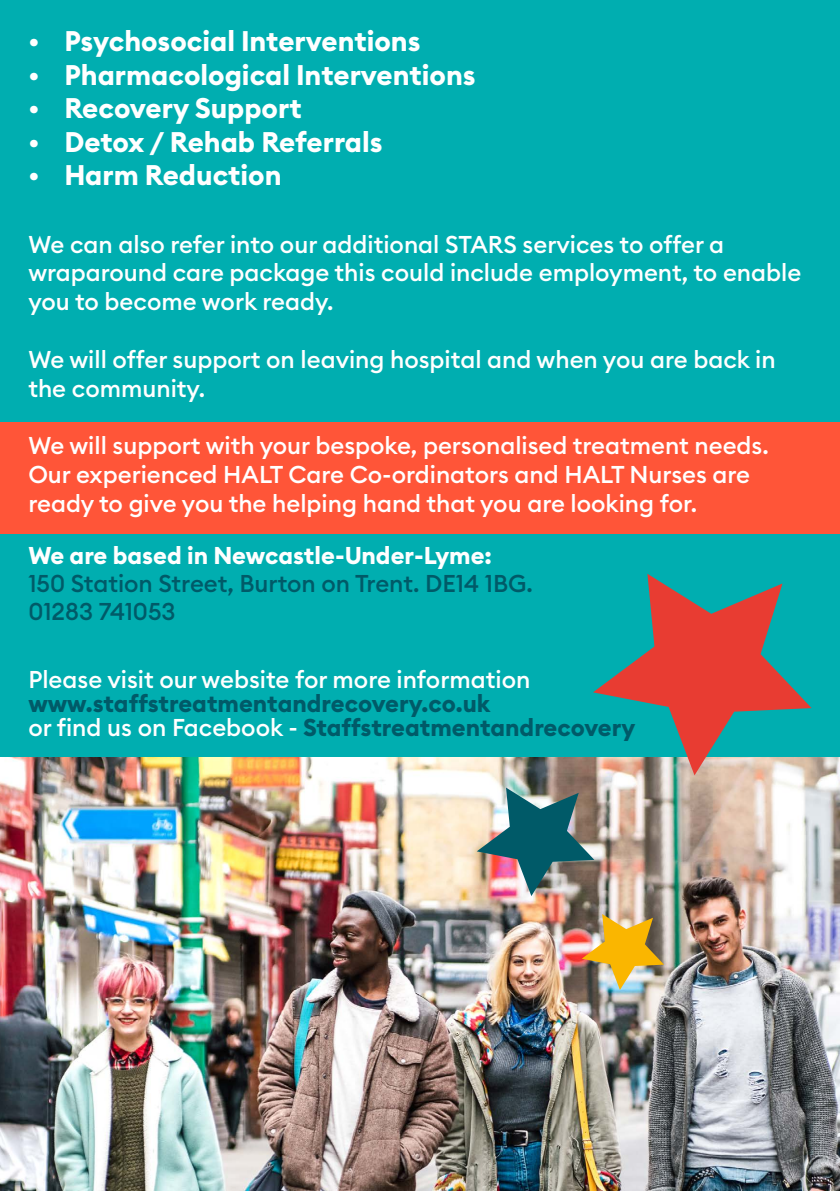
<style>
.page{position:relative;width:840px;height:1191px;background:#fff}
.page>*{position:absolute;margin:0;border:0;box-sizing:border-box;transform-origin:0 0}
.t1{font:700 28px "Euclid Circular B";color:#fff}
.t2{font:500 24px/28.8px "Euclid Circular B";color:#fff}
.t3{font:700 24px/24px "Euclid Circular B";color:#005a68}
.t4{font:500 24px/28px "Euclid Circular B";color:#005a68}
.t5{font:700 24px "Euclid Circular B";color:#fff}
.s1{font-weight:500;color:#fff}
</style>
<div class="page">
<div style="left:0;top:0;width:839px;height:1191px;background:#00aeb0"></div>
<div style="left:0;top:422px;width:839px;height:112px;background:#ff5538"></div>
<img style="left:0;top:757px;width:839px;height:434px">
<svg style="left:592px;top:574px;width:219px;height:201px"></svg>
<img style="left:476px;top:787px;width:118px;height:109px">
<img style="left:581px;top:914px;width:82px;height:76px">
<p class="t1" style="left:28px;top:23px;width:393px">• Psychosocial Interventions</p>
<p class="t1" style="left:28px;top:57px;width:448px">• Pharmacological Interventions</p>
<p class="t1" style="left:28px;top:90px;width:275px">• Recovery Support</p>
<p class="t1" style="left:28px;top:124px;width:355px">• Detox / Rehab Referrals</p>
<p class="t1" style="left:28px;top:157px;width:255px">• Harm Reduction</p>
<p class="t2" style="left:28px;top:230px;width:774px">We can also refer into our additional STARS services to offer a wraparound care package this could include employment, to enable you to become work ready.</p>
<p class="t2" style="left:28px;top:345px;width:748px">We will offer support on leaving hospital and when you are back in the community.</p>
<p class="t2" style="left:28px;top:431px;width:741px">We will support with your bespoke, personalised treatment needs.<br>Our experienced HALT Care Co-ordinators and HALT Nurses are ready to give you the helping hand that you are looking for.</p>
<p class="t5" style="left:28px;top:540px;width:465px">We are based in Newcastle-Under-Lyme:</p>
<p class="t4" style="left:28px;top:569px;width:505px">150 Station Street, Burton on Trent. DE14 1BG.<br>01283 741053</p>
<p class="t2" style="left:28px;top:665px;width:503px">Please visit our website for more information</p>
<p class="t3" style="left:28px;top:692px;width:608px">www.staffstreatmentandrecovery.co.uk<br><span class="s1">or find us on Facebook -</span> Staffstreatmentandrecovery</p>
</div>
